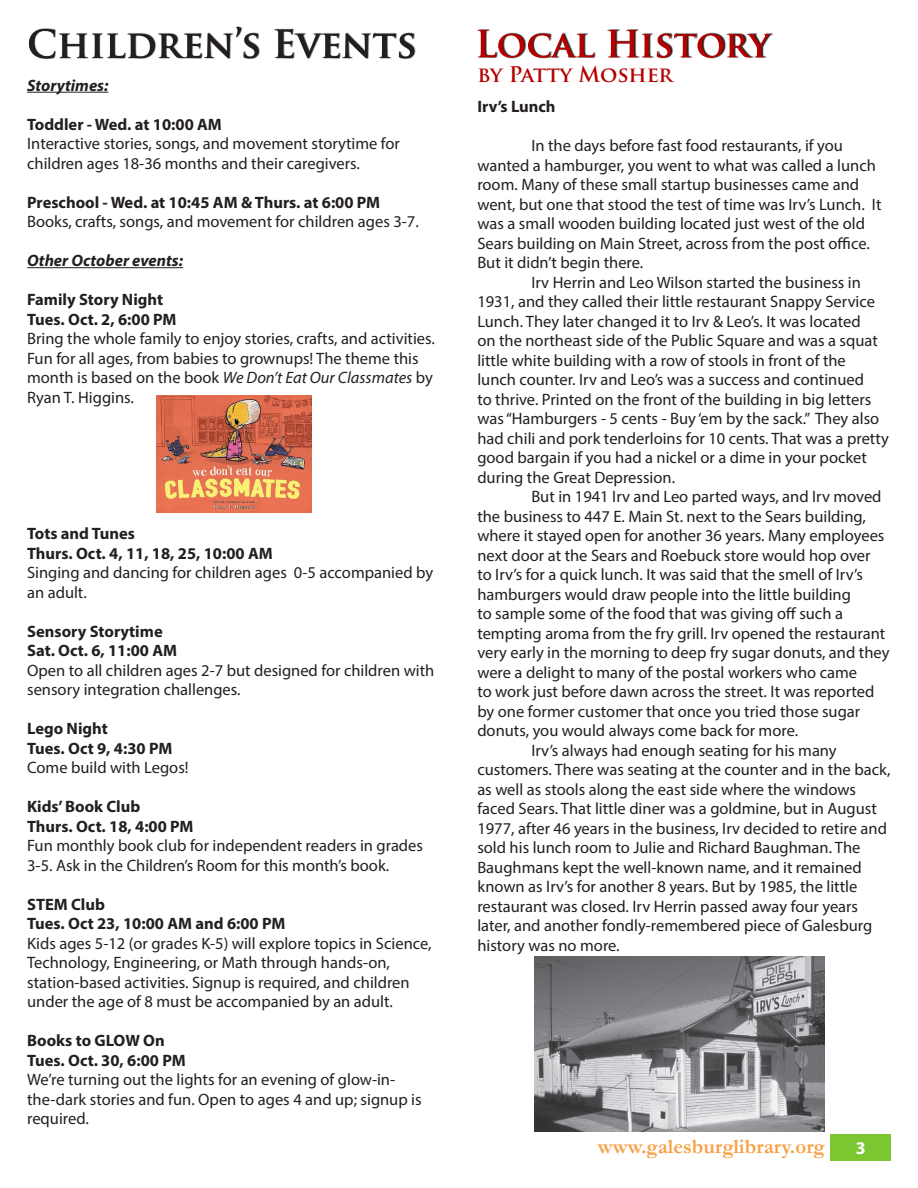
<style>
.page{position:relative;width:918px;height:1188px;background:#fff}
.page>*{position:absolute;margin:0;border:0;box-sizing:border-box;transform-origin:0 0}
.t1{font:700 21px "Garamond";color:#f89f44}
.Head_2{font:700 21px "Trajan Pro";letter-spacing:-.015em;color:#b60000}
.t2{font:700 18px "Myriad Pro";color:#fff}
.Body{font:16.5px/19.5px "Myriad Pro";color:#231f20}
.Body-2{font:700 16.5px "Myriad Pro";color:#231f20}
.Body-3{font:italic 700 16.5px "Myriad Pro";color:#231f20}
.s1{font-style:italic}
</style>
<div class="page">
<div style="left:831px;top:1134px;width:60px;height:27px;background:#7cc731"></div>
<hr style="left:27px;top:92px;width:81px;height:1px;background:#231f20">
<hr style="left:27px;top:267px;width:156px;height:1px;background:#231f20">
<svg style="left:39px;top:26px;width:377px;height:33px"></svg>
<svg style="left:29px;top:27px;width:385px;height:31px"></svg>
<svg style="left:478px;top:29px;width:295px;height:30px"></svg>
<svg style="left:477px;top:30px;width:294px;height:28px"></svg>
<img style="left:156px;top:396px;width:156px;height:117px">
<img style="left:534px;top:956px;width:291px;height:176px">
<p class="Body-3" style="left:27px;top:74px;width:83px">Storytimes:</p>
<p class="Body-2" style="left:27px;top:113px;width:196px">Toddler - Wed. at 10:00 AM</p>
<p class="Body" style="left:27px;top:134px;width:374px">Interactive stories, songs, and movement storytime for children ages 18-36 months and their caregivers.</p>
<p class="Body-2" style="left:27px;top:191px;width:355px">Preschool - Wed. at 10:45 AM &amp; Thurs. at 6:00 PM</p>
<p class="Body" style="left:27px;top:212px;width:393px">Books, crafts, songs, and movement for children ages 3-7.</p>
<p class="Body-3" style="left:27px;top:250px;width:157px">Other October events:</p>
<p class="Body-2" style="left:27px;top:289px;width:138px">Family Story Night</p>
<p class="Body-2" style="left:27px;top:308px;width:151px">Tues. Oct. 2, 6:00 PM</p>
<p class="Body" style="left:27px;top:329px;width:409px">Bring the whole family to enjoy stories, crafts, and activities.<br>Fun for all ages, from babies to grownups! The theme this month is based on the book <span class="s1">We Don’t Eat Our Classmates</span> by Ryan T. Higgins.</p>
<p class="Body-2" style="left:27px;top:523px;width:109px">Tots and Tunes</p>
<p class="Body-2" style="left:27px;top:542px;width:247px">Thurs. Oct. 4, 11, 18, 25, 10:00 AM</p>
<p class="Body" style="left:27px;top:563px;width:408px">Singing and dancing for children ages 0-5 accompanied by an adult.</p>
<p class="Body-2" style="left:27px;top:620px;width:137px">Sensory Storytime</p>
<p class="Body-2" style="left:27px;top:640px;width:152px">Sat. Oct. 6, 11:00 AM</p>
<p class="Body" style="left:27px;top:660px;width:409px">Open to all children ages 2-7 but designed for children with sensory integration challenges.</p>
<p class="Body-2" style="left:27px;top:718px;width:82px">Lego Night</p>
<p class="Body-2" style="left:27px;top:737px;width:147px">Tues. Oct 9, 4:30 PM</p>
<p class="Body" style="left:27px;top:758px;width:163px">Come build with Legos!</p>
<p class="Body-2" style="left:27px;top:796px;width:115px">Kids’ Book Club</p>
<p class="Body-2" style="left:27px;top:815px;width:168px">Thurs. Oct. 18, 4:00 PM</p>
<p class="Body" style="left:27px;top:836px;width:397px">Fun monthly book club for independent readers in grades<br>3-5. Ask in the Children’s Room for this month’s book.</p>
<p class="Body-2" style="left:27px;top:893px;width:79px">STEM Club</p>
<p class="Body-2" style="left:27px;top:913px;width:260px">Tues. Oct 23, 10:00 AM and 6:00 PM</p>
<p class="Body" style="left:27px;top:933px;width:406px">Kids ages 5-12 (or grades K-5) will explore topics in Science, Technology, Engineering, or Math through hands-on, station-based activities. Signup is required, and children under the age of 8 must be accompanied by an adult.</p>
<p class="Body-2" style="left:27px;top:1030px;width:139px">Books to GLOW On</p>
<p class="Body-2" style="left:27px;top:1049px;width:160px">Tues. Oct. 30, 6:00 PM</p>
<p class="Body" style="left:27px;top:1070px;width:396px">We’re turning out the lights for an evening of glow-in&shy;the-dark stories and fun. Open to ages 4 and up; signup is required.</p>
<p class="Head_2" style="left:477px;top:61px;width:197px">by Patty Mosher</p>
<p class="Body-2" style="left:477px;top:96px;width:80px">Irv’s Lunch</p>
<p class="Body" style="left:477px;top:136px;width:406px;text-indent:54px">In the days before fast food restaurants, if you wanted a hamburger, you went to what was called a lunch room. Many of these small startup businesses came and went, but one that stood the test of time was Irv’s Lunch. It was a small wooden building located just west of the old Sears building on Main Street, across from the post office.<br>But it didn’t begin there.</p>
<p class="Body" style="left:477px;top:272px;width:413px;text-indent:54px">Irv Herrin and Leo Wilson started the business in 1931, and they called their little restaurant Snappy Service Lunch. They later changed it to Irv &amp; Leo’s. It was located<br>on the northeast side of the Public Square and was a squat little white building with a row of stools in front of the<br>lunch counter. Irv and Leo’s was a success and continued<br>to thrive. Printed on the front of the building in big letters was “Hamburgers - 5 cents - Buy ‘em by the sack.” They also had chili and pork tenderloins for 10 cents. That was a pretty good bargain if you had a nickel or a dime in your pocket during the Great Depression.</p>
<p class="Body" style="left:477px;top:487px;width:414px;text-indent:54px">But in 1941 Irv and Leo parted ways, and Irv moved the business to 447 E. Main St. next to the Sears building, where it stayed open for another 36 years. Many employees next door at the Sears and Roebuck store would hop over<br>to Irv’s for a quick lunch. It was said that the smell of Irv’s hamburgers would draw people into the little building<br>to sample some of the food that was giving off such a tempting aroma from the fry grill. Irv opened the restaurant very early in the morning to deep fry sugar donuts, and they were a delight to many of the postal workers who came<br>to work just before dawn across the street. It was reported by one former customer that once you tried those sugar donuts, you would always come back for more.</p>
<p class="Body" style="left:477px;top:740px;width:415px;text-indent:54px">Irv’s always had enough seating for his many customers. There was seating at the counter and in the back, as well as stools along the east side where the windows faced Sears. That little diner was a goldmine, but in August 1977, after 46 years in the business, Irv decided to retire and sold his lunch room to Julie and Richard Baughman. The Baughmans kept the well-known name, and it remained known as Irv’s for another 8 years. But by 1985, the little restaurant was closed. Irv Herrin passed away four years later, and another fondly-remembered piece of Galesburg history was no more.</p>
<p class="t1" style="left:598px;top:1132px;width:228px">www.galesburglibrary.org</p>
<p class="t2" style="left:856px;top:1137px;width:11px">3</p>
</div>
